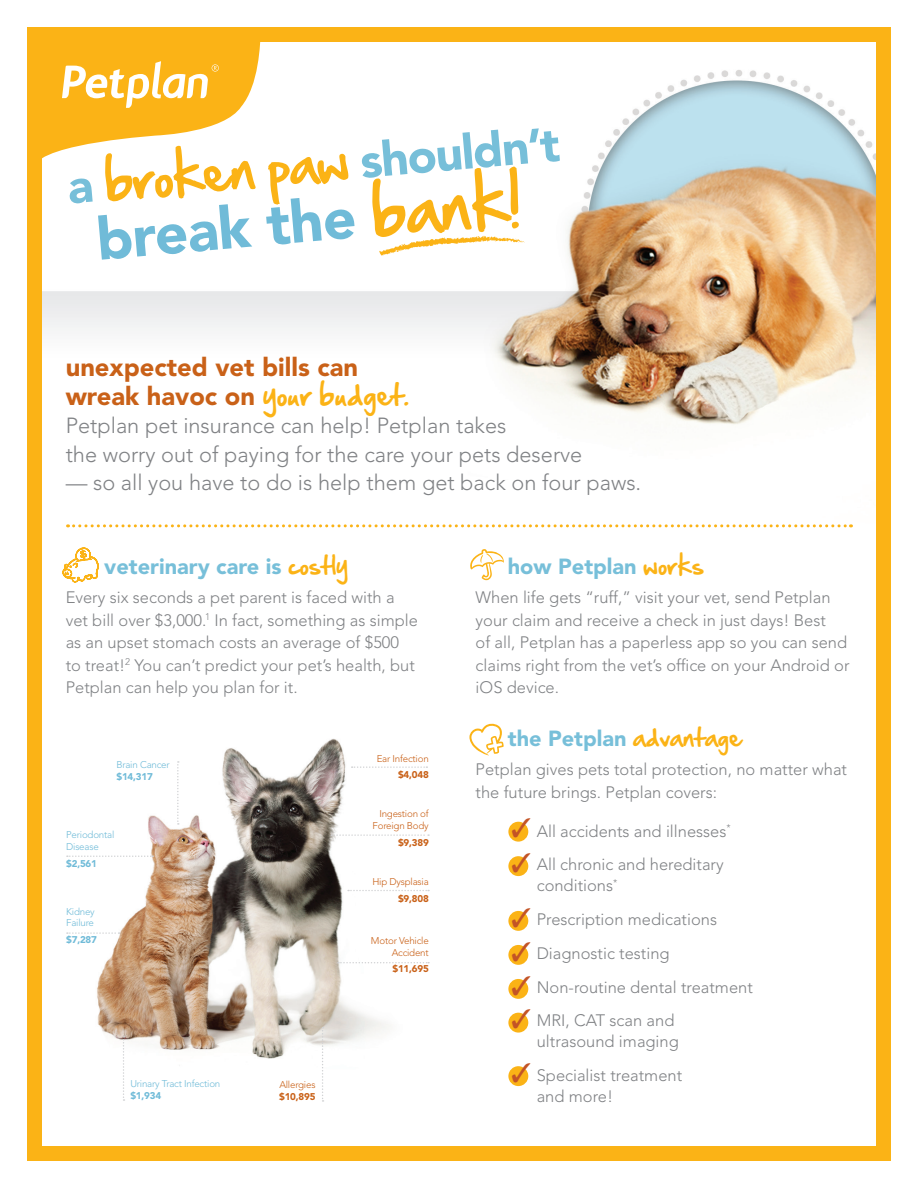
<style>
.page{position:relative;width:918px;height:1188px;background:#fff}
.page>*{position:absolute;margin:0;border:0;box-sizing:border-box;transform-origin:0 0}
.t1{font:900 58.5px "Avenir LT Std";color:#70bbd8}
.t2{font:900 48px "Avenir LT Std";color:#77bfd9}
.t3{font:900 25.5px/28.5px "Avenir LT Std";color:#c96118}
.t4{font:300 21.75px/28.5px "Avenir LT Std";color:#808285}
.t5{font:900 21.75px "Avenir LT Std";color:#77bfd9}
.t6{font:300 16.5px/22.5px "Avenir LT Std";color:#808285}
.t7{font:300 9.75px/11.7px "Avenir LT Std";letter-spacing:-.02em;color:#c96118;text-align:right}
.t8{font:300 9.75px/11.7px "Avenir LT Std";letter-spacing:-.02em;color:#70bbd8}
.t9{font:900 9.75px "Avenir LT Std";letter-spacing:-.02em;color:#c96118}
.t10{font:900 9.75px "Avenir LT Std";letter-spacing:-.02em;color:#70bbd8}
.s1{font-family:"Hand Of Sean";font-weight:400;color:#fbb316}
.s2{font-weight:900}
.s3{font-size:13.5px;color:#c25426}
</style>
<div class="page">
<img style="left:43px;top:70px;width:832px;height:1017px">
<div style="left:27px;top:27px;width:864px;height:1134px;border:15px solid #fbb316"></div>
<svg style="left:508px;top:822px;width:20px;height:20px"></svg>
<svg style="left:508px;top:856px;width:20px;height:20px"></svg>
<svg style="left:508px;top:979px;width:20px;height:20px"></svg>
<svg style="left:508px;top:911px;width:20px;height:20px"></svg>
<svg style="left:508px;top:1013px;width:20px;height:20px"></svg>
<svg style="left:508px;top:945px;width:20px;height:20px"></svg>
<svg style="left:508px;top:1066px;width:20px;height:20px"></svg>
<svg style="left:322px;top:1027px;width:2px;height:75px"></svg>
<svg style="left:331px;top:834px;width:98px;height:2px"></svg>
<svg style="left:338px;top:962px;width:91px;height:1px"></svg>
<svg style="left:352px;top:766px;width:75px;height:2px"></svg>
<svg style="left:348px;top:890px;width:81px;height:1px"></svg>
<svg style="left:123px;top:1036px;width:2px;height:65px"></svg>
<svg style="left:67px;top:932px;width:53px;height:2px"></svg>
<svg style="left:67px;top:856px;width:86px;height:1px"></svg>
<svg style="left:177px;top:761px;width:2px;height:64px"></svg>
<svg style="left:379px;top:235px;width:146px;height:21px"></svg>
<svg style="left:68px;top:524px;width:783px;height:3px"></svg>
<svg style="left:35px;top:542px;width:89px;height:54px"></svg>
<svg style="left:469px;top:549px;width:35px;height:32px"></svg>
<svg style="left:469px;top:723px;width:35px;height:33px"></svg>
<svg style="left:34px;top:28px;width:227px;height:138px"></svg>
<svg style="left:512px;top:818px;width:19px;height:20px"></svg>
<svg style="left:512px;top:853px;width:19px;height:19px"></svg>
<svg style="left:512px;top:975px;width:19px;height:20px"></svg>
<svg style="left:512px;top:907px;width:19px;height:20px"></svg>
<svg style="left:512px;top:1009px;width:19px;height:20px"></svg>
<svg style="left:512px;top:941px;width:19px;height:20px"></svg>
<svg style="left:512px;top:1063px;width:19px;height:19px"></svg>
<p class="t2" style="left:65px;top:158px;width:495px;rotate:-5deg">a <span class="s1">broken paw</span> shouldn’t</p>
<p class="t1" style="left:93px;top:204px;width:428px;rotate:-5deg">break the <span class="s1">bank!</span></p>
<p class="t3" style="left:66px;top:353px;width:345px">unexpected vet bills can wreak havoc on <span class="s1">your budget.</span></p>
<p class="t4" style="left:66px;top:412px;width:518px">Petplan pet insurance can help! Petplan takes<br>the worry out of paying for the care your pets deserve</p>
<p class="t4" style="left:66px;top:469px;width:577px">— so all you have to do is help them get back on four paws.</p>
<p class="t5" style="left:104px;top:553px;width:245px">veterinary care is <span class="s1">costly</span></p>
<p class="t6" style="left:66px;top:586px;width:354px">Every six seconds a pet parent is faced with a vet bill over $3,000.<sup>1</sup> In fact, something as simple as an upset stomach costs an average of $500 to treat!<sup>2</sup> You can’t predict your pet’s health, but Petplan can help you plan for it.</p>
<p class="t8" style="left:116px;top:759px;width:55px">Brain Cancer</p>
<p class="t10" style="left:116px;top:770px;width:38px">$14,317</p>
<p class="t8" style="left:66px;top:829px;width:50px">Periodontal<br>Disease</p>
<p class="t10" style="left:66px;top:857px;width:32px">$2,561</p>
<p class="t8" style="left:66px;top:905px;width:30px">Kidney<br>Failure</p>
<p class="t10" style="left:66px;top:934px;width:32px">$7,287</p>
<p class="t8" style="left:130px;top:1078px;width:91px">Urinary Tract Infection</p>
<p class="t10" style="left:130px;top:1090px;width:32px">$1,934</p>
<p class="t7" style="left:279px;top:1079px;width:38px;text-align:left">Allergies <span class="s2">$10,895</span></p>
<p class="t7" style="left:377px;top:752px;width:54px">Ear Infection</p>
<p class="t9" style="left:398px;top:769px;width:32px">$4,048</p>
<p class="t7" style="left:373px;top:808px;width:58px">Ingestion of<br>Foreign Body</p>
<p class="t9" style="left:398px;top:836px;width:32px">$9,389</p>
<p class="t7" style="left:372px;top:876px;width:58px">Hip Dysplasia</p>
<p class="t9" style="left:398px;top:893px;width:32px">$9,808</p>
<p class="t7" style="left:371px;top:935px;width:59px">Motor Vehicle<br>Accident</p>
<p class="t9" style="left:392px;top:963px;width:38px">$11,695</p>
<p class="t5" style="left:508px;top:553px;width:198px">how Petplan <span class="s1">works</span></p>
<p class="t6" style="left:476px;top:586px;width:375px">When life gets “ruff,” visit your vet, send Petplan your claim and receive a check in just days! Best<br>of all, Petplan has a paperless app so you can send claims right from the vet’s office on your Android or iOS device.</p>
<p class="t5" style="left:508px;top:725px;width:235px">the Petplan <span class="s1">advantage</span></p>
<p class="t6" style="left:476px;top:758px;width:373px">Petplan gives pets total protection, no matter what the future brings. Petplan covers:</p>
<p class="t6" style="left:521px;top:820px;width:211px"><span class="s3">•</span> All accidents and illnesses<sup>*</sup></p>
<p class="t6" style="left:537px;top:854px;width:189px;line-height:21px;text-indent:-15px"><span class="s3">•</span> All chronic and hereditary conditions<sup>*</sup></p>
<p class="t6" style="left:521px;top:908px;width:197px"><span class="s3">•</span> Prescription medications</p>
<p class="t6" style="left:521px;top:942px;width:150px"><span class="s3">•</span> Diagnostic testing</p>
<p class="t6" style="left:521px;top:976px;width:233px"><span class="s3">•</span> Non-routine dental treatment</p>
<p class="t6" style="left:521px;top:1010px;width:159px;line-height:21px;text-align:right"><span class="s3">•</span> MRI, CAT scan and ultrasound imaging</p>
<p class="t6" style="left:537px;top:1065px;width:147px;line-height:21px;text-indent:-15px"><span class="s3">•</span> Specialist treatment and more!</p>
</div>
